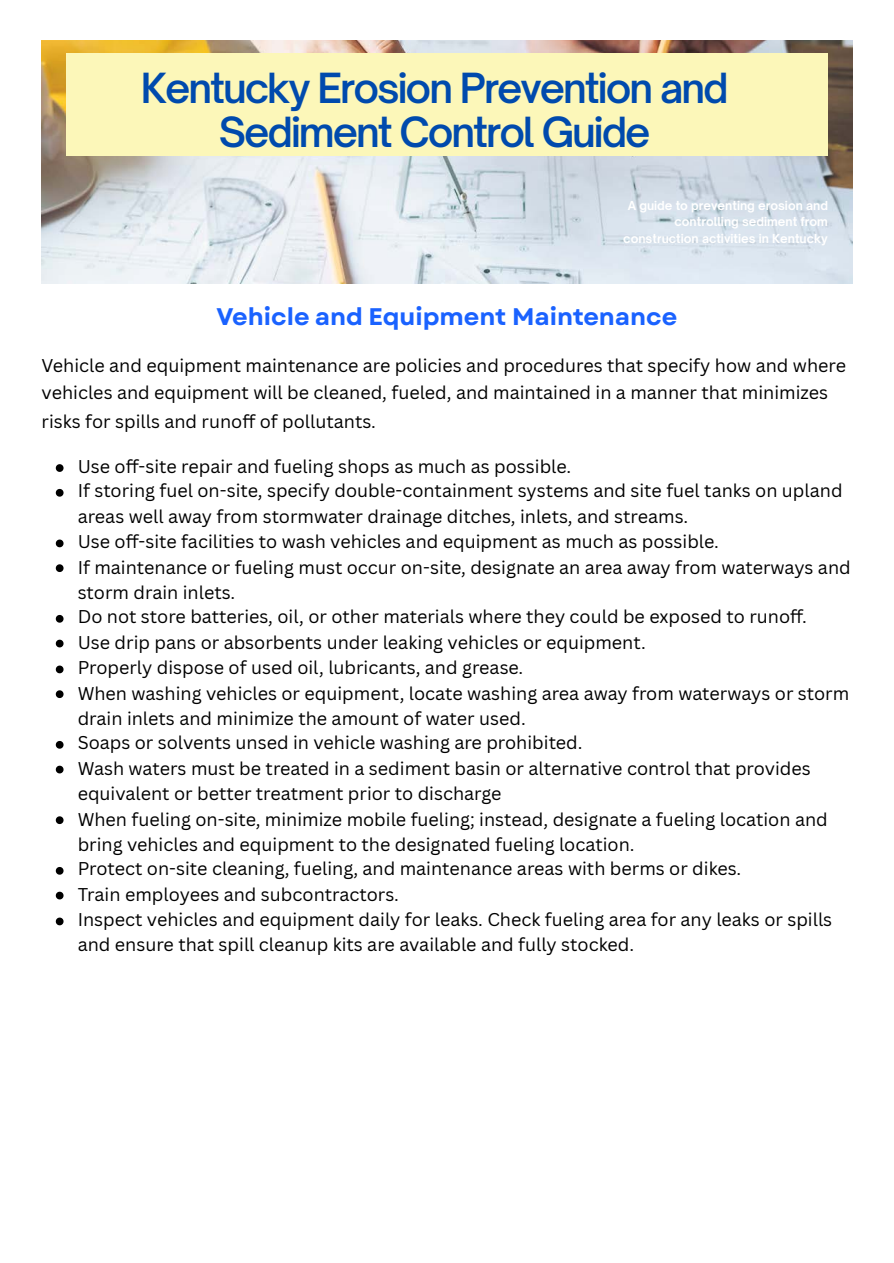
<style>
.page{position:relative;width:894px;height:1263px;background:#fff}
.page>*{position:absolute;margin:0;border:0;box-sizing:border-box;transform-origin:0 0}
.t1{font:600 39.75px "Open Sauce One";letter-spacing:-.05em;color:#004aad}
.t2{font:700 24px "Garet";color:#1a62ff}
.t3{font:18px/24.8px "Canva Sans";color:#000}
.t4{font:700 11.85px/16.6px "Open Sauce One";color:#fff;text-align:right}
</style>
<div class="page">
<img style="left:42px;top:40px;width:810px;height:244px">
<div style="left:66px;top:53px;width:761px;height:103px;background:#fcf7b9"></div>
<svg style="left:56px;top:464px;width:7px;height:8px"></svg>
<svg style="left:56px;top:489px;width:7px;height:8px"></svg>
<svg style="left:56px;top:540px;width:7px;height:7px"></svg>
<svg style="left:56px;top:564px;width:7px;height:8px"></svg>
<svg style="left:56px;top:615px;width:7px;height:8px"></svg>
<svg style="left:56px;top:640px;width:7px;height:7px"></svg>
<svg style="left:56px;top:666px;width:7px;height:7px"></svg>
<svg style="left:56px;top:690px;width:7px;height:8px"></svg>
<svg style="left:56px;top:741px;width:7px;height:8px"></svg>
<svg style="left:56px;top:766px;width:7px;height:7px"></svg>
<svg style="left:56px;top:816px;width:7px;height:8px"></svg>
<svg style="left:56px;top:867px;width:7px;height:8px"></svg>
<svg style="left:56px;top:892px;width:7px;height:7px"></svg>
<svg style="left:56px;top:918px;width:7px;height:7px"></svg>
<p class="t1" style="left:141px;top:63px;width:589px">Kentucky Erosion Prevention and</p>
<p class="t1" style="left:219px;top:108px;width:433px">Sediment Control Guide</p>
<p class="t4" style="left:623px;top:197px;width:206px">A guide to preventing erosion and controlling sediment from construction activities in Kentucky</p>
<h1 class="t2" style="left:216px;top:299px;width:462px">Vehicle and Equipment Maintenance</h1>
<p class="t3" style="left:42px;top:352px;width:805px;line-height:27.6px">Vehicle and equipment maintenance are policies and procedures that specify how and where vehicles and equipment will be cleaned, fueled, and maintained in a manner that minimizes risks for spills and runoff of pollutants.</p>
<p class="t3" style="left:78px;top:453px;width:495px">Use off-site repair and fueling shops as much as possible.</p>
<p class="t3" style="left:78px;top:477px;width:766px;line-height:25.8px">If storing fuel on-site, specify double-containment systems and site fuel tanks on upland areas well away from stormwater drainage ditches, inlets, and streams.</p>
<p class="t3" style="left:78px;top:529px;width:642px">Use off-site facilities to wash vehicles and equipment as much as possible.</p>
<p class="t3" style="left:78px;top:554px;width:774px">If maintenance or fueling must occur on-site, designate an area away from waterways and storm drain inlets.</p>
<p class="t3" style="left:78px;top:604px;width:730px">Do not store batteries, oil, or other materials where they could be exposed to runoff.</p>
<p class="t3" style="left:78px;top:630px;width:569px">Use drip pans or absorbents under leaking vehicles or equipment.</p>
<p class="t3" style="left:78px;top:655px;width:447px">Properly dispose of used oil, lubricants, and grease.</p>
<p class="t3" style="left:78px;top:680px;width:772px">When washing vehicles or equipment, locate washing area away from waterways or storm drain inlets and minimize the amount of water used.</p>
<p class="t3" style="left:78px;top:730px;width:506px">Soaps or solvents unsed in vehicle washing are prohibited.</p>
<p class="t3" style="left:78px;top:756px;width:734px">Wash waters must be treated in a sediment basin or alternative control that provides equivalent or better treatment prior to discharge</p>
<p class="t3" style="left:78px;top:806px;width:751px">When fueling on-site, minimize mobile fueling; instead, designate a fueling location and bring vehicles and equipment to the designated fueling location.</p>
<p class="t3" style="left:78px;top:856px;width:665px">Protect on-site cleaning, fueling, and maintenance areas with berms or dikes.</p>
<p class="t3" style="left:78px;top:882px;width:322px">Train employees and subcontractors.</p>
<p class="t3" style="left:78px;top:907px;width:755px">Inspect vehicles and equipment daily for leaks. Check fueling area for any leaks or spills and ensure that spill cleanup kits are available and fully stocked.</p>
</div>
